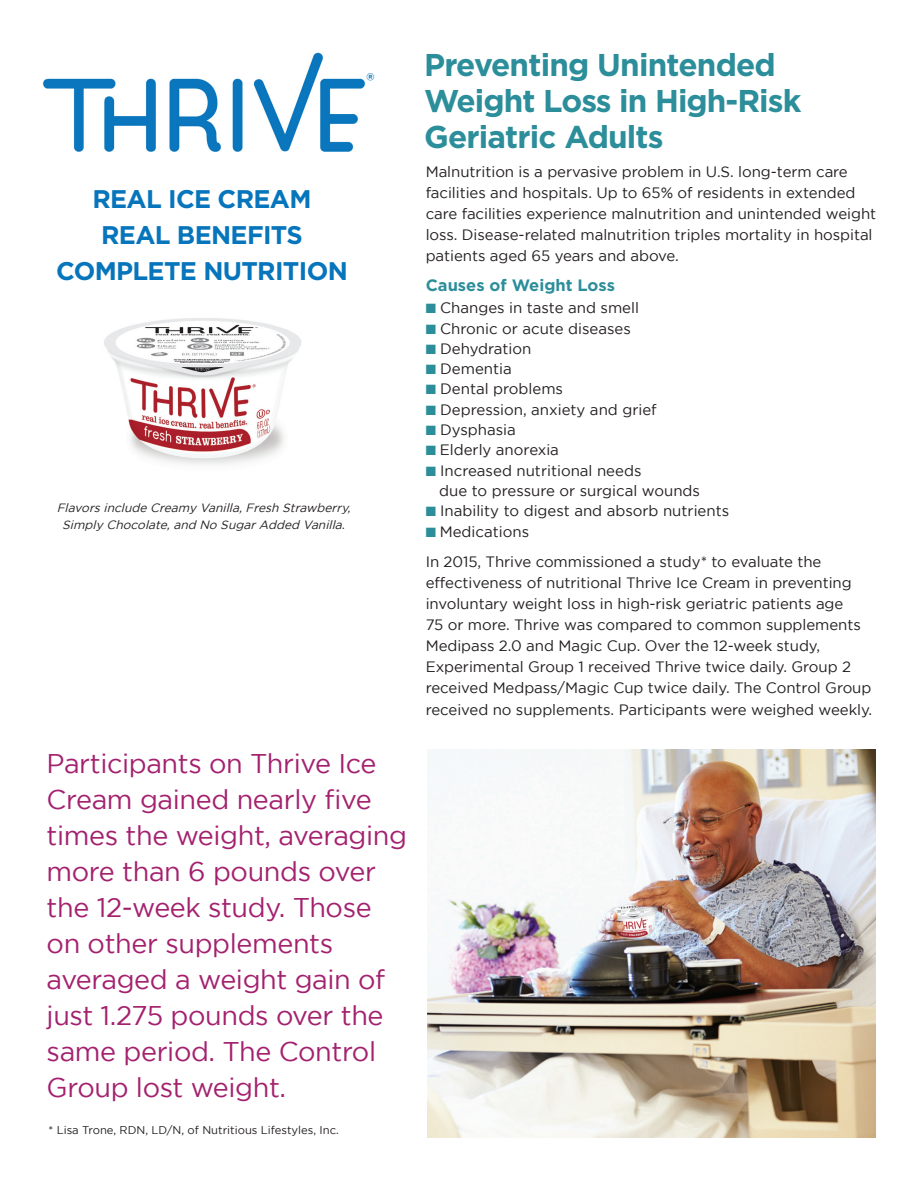
<style>
.page{position:relative;width:918px;height:1188px;background:#fff}
.page>*{position:absolute;margin:0;border:0;box-sizing:border-box;transform-origin:0 0}
.t1{font:700 31.5px/36px "Gotham";letter-spacing:-.025em;color:#2c8e9a}
.t2{font:27px/36px "Gotham";letter-spacing:-.015em;color:#a3216e}
.t3{font:700 25.5px/36px "Gotham";letter-spacing:-.025em;color:#0675bb;text-align:center}
.t4{font:500 21px "Gotham";color:#0675bb}
.t5{font:700 16.5px "Gotham";color:#2c8e9a}
.t6{font:15px/21.1px "Gotham";letter-spacing:-.005em;color:#231f20}
.t7{font:italic 12px/16.5px "Gotham";color:#231f20;text-align:center}
.t8{font:11.25px "Gotham";color:#231f20}
.s1{color:#2c8e9a}
</style>
<div class="page">
<img style="left:43px;top:52px;width:322px;height:100px">
<img style="left:104px;top:318px;width:197px;height:147px">
<img style="left:427px;top:750px;width:449px;height:388px">
<h3 class="t4" style="left:366px;top:67px;width:10px">®</h3>
<h3 class="t3" style="left:56px;top:181px;width:293px">REAL ICE CREAM<br>REAL BENEFITS<br>COMPLETE NUTRITION</h3>
<p class="t7" style="left:57px;top:500px;width:297px">Flavors include Creamy Vanilla, Fresh Strawberry,<br>Simply Chocolate, and No Sugar Added Vanilla.</p>
<p class="t2" style="left:47px;top:746px;width:362px">Participants on Thrive Ice<br>Cream gained nearly five times the weight, averaging more than 6 pounds over the 12-week study. Those on other supplements averaged a weight gain of just 1.275 pounds over the same period. The Control<br>Group lost weight.</p>
<p class="t8" style="left:49px;top:1123px;width:292px">* Lisa Trone, RDN, LD/N, of Nutritious Lifestyles, Inc.</p>
<h1 class="t1" style="left:424px;top:47px;width:379px">Preventing Unintended<br>Weight Loss in High-Risk<br>Geriatric Adults</h1>
<p class="t6" style="left:426px;top:161px;width:452px">Malnutrition is a pervasive problem in U.S. long-term care facilities and hospitals. Up to 65% of residents in extended care facilities experience malnutrition and unintended weight loss. Disease-related malnutrition triples mortality in hospital patients aged 65 years and above.</p>
<p class="t5" style="left:426px;top:274px;width:191px">Causes of Weight Loss</p>
<p class="t6" style="left:426px;top:298px;width:215px"><span class="s1">■</span> Changes in taste and smell</p>
<p class="t6" style="left:426px;top:318px;width:207px"><span class="s1">■</span> Chronic or acute diseases</p>
<p class="t6" style="left:426px;top:338px;width:107px"><span class="s1">■</span> Dehydration</p>
<p class="t6" style="left:426px;top:358px;width:88px"><span class="s1">■</span> Dementia</p>
<p class="t6" style="left:426px;top:379px;width:139px"><span class="s1">■</span> Dental problems</p>
<p class="t6" style="left:426px;top:399px;width:233px"><span class="s1">■</span> Depression, anxiety and grief</p>
<p class="t6" style="left:426px;top:419px;width:92px"><span class="s1">■</span> Dysphasia</p>
<p class="t6" style="left:426px;top:439px;width:135px"><span class="s1">■</span> Elderly anorexia</p>
<p class="t6" style="left:439px;top:461px;width:262px;line-height:19.5px;text-indent:-14px"><span class="s1">■</span> Increased nutritional needs<br>due to pressure or surgical wounds</p>
<p class="t6" style="left:426px;top:500px;width:305px"><span class="s1">■</span> Inability to digest and absorb nutrients</p>
<p class="t6" style="left:426px;top:517px;width:397px;line-height:30px"><span class="s1">■</span> Medications<br>In 2015, Thrive commissioned a study* to evaluate the</p>
<p class="t6" style="left:426px;top:572px;width:448px">effectiveness of nutritional Thrive Ice Cream in preventing involuntary weight loss in high-risk geriatric patients age<br>75 or more. Thrive was compared to common supplements Medipass 2.0 and Magic Cup. Over the 12-week study, Experimental Group 1 received Thrive twice daily. Group 2 received Medpass/Magic Cup twice daily. The Control Group received no supplements. Participants were weighed weekly.</p>
</div>
